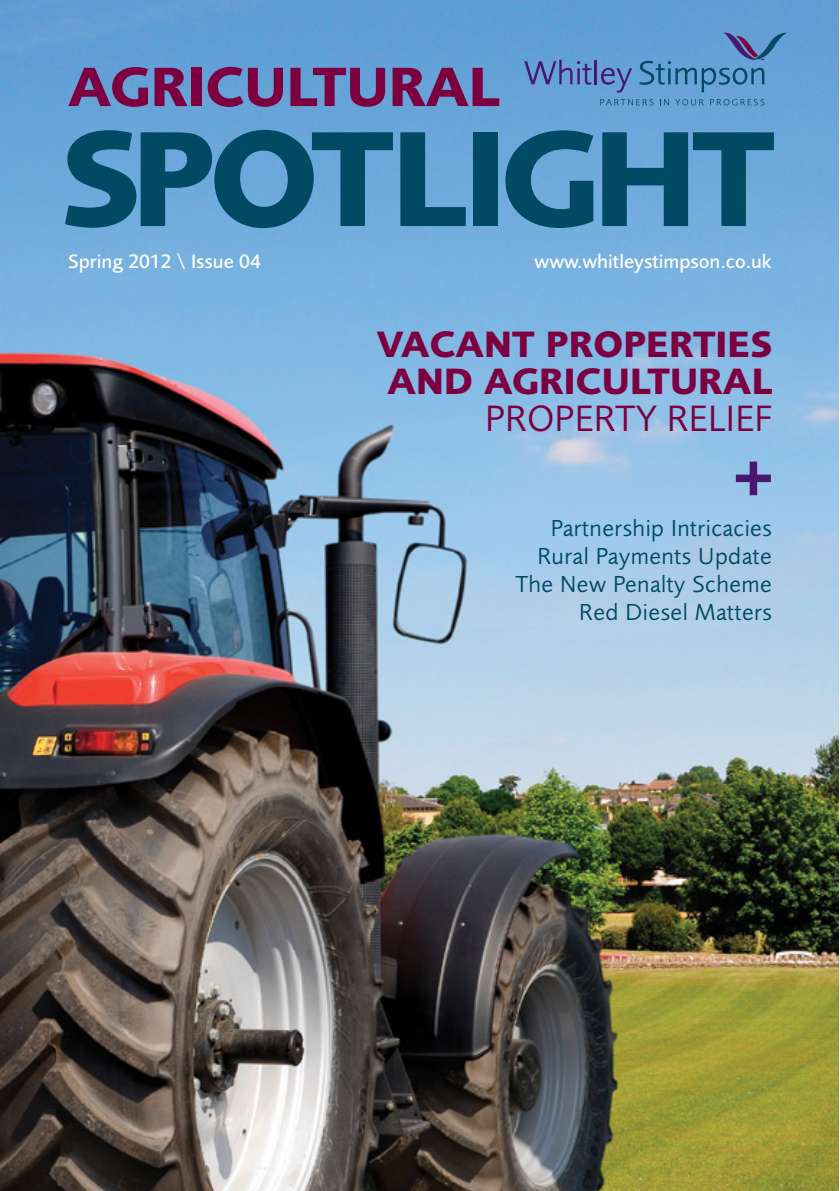
<style>
.page{position:relative;width:840px;height:1191px;background:#fff}
.page>*{position:absolute;margin:0;border:0;box-sizing:border-box;transform-origin:0 0}
.t1{font:700 140.4px "Foundry Sans";letter-spacing:-.045em;color:#004a64}
.t2{font:700 70px "Foundry Sans";color:#49176d}
.t3{font:700 57.4px "Foundry Sans";color:#7c0040}
.t4{font:700 38px/37px "Foundry Sans";letter-spacing:.005em;color:#7c0040}
.t5{font:38px "Foundry Sans";letter-spacing:.005em;color:#7c0040}
.t6{font:24px/28px "Foundry Sans";letter-spacing:.02em;color:#004a64;text-align:right}
.t7{font:500 20px "Foundry Sans";color:#fff}
</style>
<div class="page">
<img style="left:0;top:1px;width:838px;height:1190px">
<svg style="left:0;top:1053px;width:1px;height:138px"></svg>
<svg style="left:524px;top:60px;width:67px;height:25px;background:#5c7cba"></svg>
<hr style="left:594px;top:60px;width:2px;height:24px;background:#49176d">
<svg style="left:600px;top:68px;width:31px;height:25px"></svg>
<svg style="left:639px;top:33px;width:147px;height:59px;background:#5992c5"></svg>
<svg style="left:600px;top:99px;width:53px;height:6px"></svg>
<svg style="left:659px;top:99px;width:9px;height:6px"></svg>
<svg style="left:674px;top:99px;width:29px;height:6px"></svg>
<svg style="left:709px;top:99px;width:55px;height:6px"></svg>
<h3 class="t3" style="left:68px;top:53px;width:433px">AGRICULTURAL</h3>
<h1 class="t1" style="left:60px;top:96px;width:715px">SPOTLIGHT</h1>
<p class="t7" style="left:68px;top:249px;width:194px">Spring 2012 \ Issue 04</p>
<p class="t7" style="left:534px;top:249px;width:239px">www.whitleystimpson.co.uk</p>
<h3 class="t4" style="left:376px;top:326px;width:397px">VACANT PROPERTIES<br>AND AGRICULTURAL</h3>
<h3 class="t5" style="left:484px;top:396px;width:289px">PROPERTY RELIEF</h3>
<h2 class="t2" style="left:734px;top:438px;width:38px">+</h2>
<p class="t6" style="left:515px;top:514px;width:258px">Partnership Intricacies<br>Rural Payments Update<br>The New Penalty Scheme<br>Red Diesel Matters</p>
</div>
